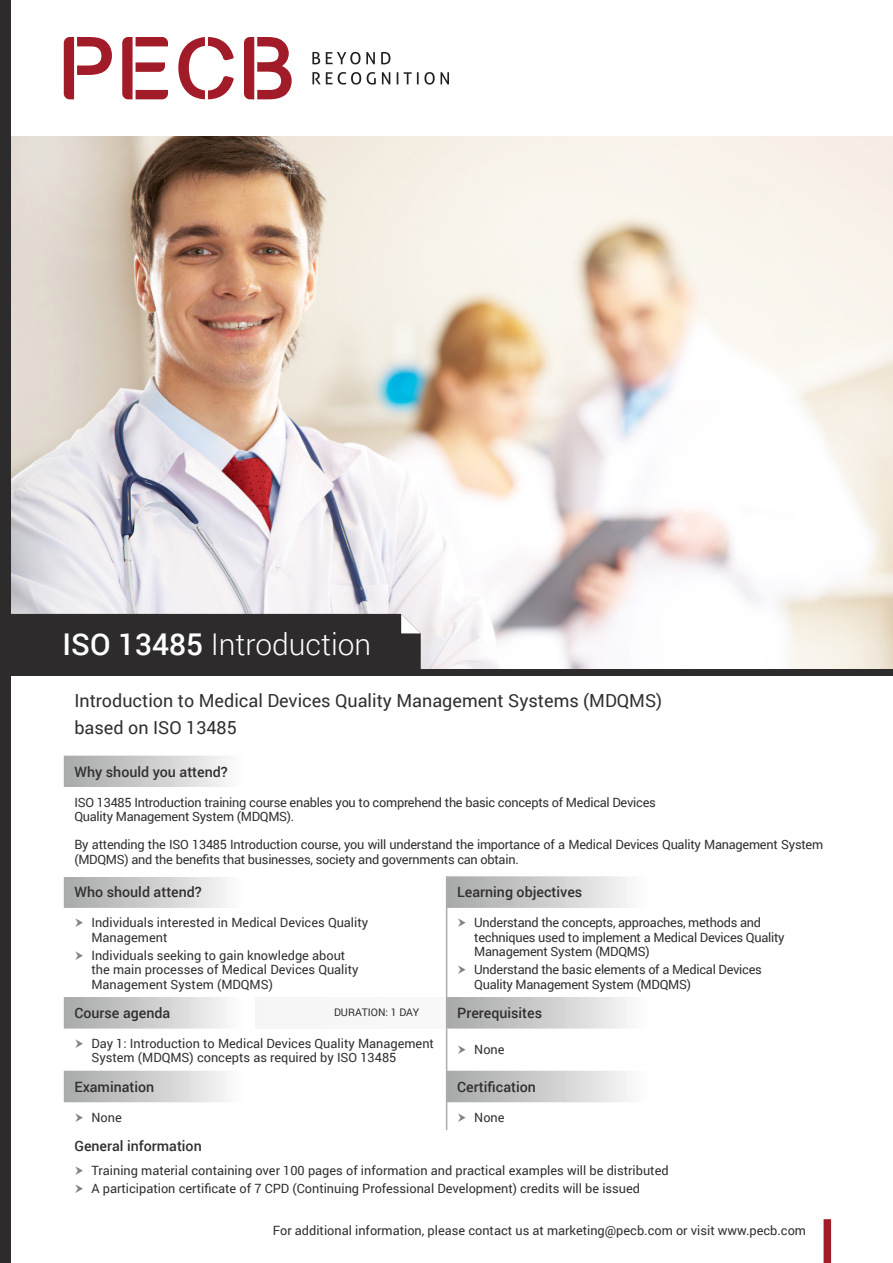
<style>
.page{position:relative;width:893px;height:1263px;background:#fff}
.page>*{position:absolute;margin:0;border:0;box-sizing:border-box;transform-origin:0 0}
.t1{font:300 30px "Roboto";color:#fff}
.t2{font:18px "Roboto";color:#312f30}
.Table1{font:500 14.25px "Roboto";color:#312f30}
.t3{font:12.75px/14.2px "Roboto";letter-spacing:-.01em;color:#312f30}
.Table1-2{font:10.5px "Roboto";color:#312f30}
.s1{font-weight:500}
</style>
<div class="page">
<img style="left:11px;top:136px;width:882px;height:533px">
<div style="left:824px;top:1219px;width:7px;height:44px;background:#a11e29"></div>
<div style="left:0;top:0;width:11px;height:1263px;background:#2e2b2c"></div>
<div style="left:11px;top:614px;width:410px;height:55px;background:#2e2b2c"></div>
<div style="left:0;top:669px;width:893px;height:7px;background:#2e2b2c"></div>
<svg style="left:64px;top:756px;width:382px;height:346px"></svg>
<div style="left:64px;top:787px;width:765px;height:89px;background:#fff"></div>
<svg style="left:447px;top:876px;width:182px;height:226px"></svg>
<div style="left:255px;top:997px;width:192px;height:31px;background:#f7f7f8"></div>
<hr style="left:446px;top:876px;width:1px;height:32px;background:#ababac">
<hr style="left:446px;top:908px;width:1px;height:89px;background:#ababac">
<hr style="left:446px;top:1028px;width:1px;height:43px;background:#ababac">
<hr style="left:446px;top:1071px;width:1px;height:31px;background:#ababac">
<svg style="left:446px;top:1102px;width:1px;height:28px"></svg>
<hr style="left:446px;top:997px;width:1px;height:31px;background:#ababac">
<svg style="left:64px;top:37px;width:48px;height:62px"></svg>
<svg style="left:122px;top:37px;width:46px;height:62px"></svg>
<svg style="left:178px;top:37px;width:56px;height:62px"></svg>
<svg style="left:244px;top:37px;width:48px;height:62px"></svg>
<svg style="left:312px;top:52px;width:8px;height:12px"></svg>
<svg style="left:326px;top:52px;width:49px;height:12px"></svg>
<svg style="left:381px;top:52px;width:9px;height:12px"></svg>
<svg style="left:312px;top:72px;width:49px;height:13px"></svg>
<svg style="left:367px;top:72px;width:9px;height:13px"></svg>
<svg style="left:382px;top:72px;width:8px;height:12px"></svg>
<svg style="left:397px;top:72px;width:1px;height:12px"></svg>
<svg style="left:404px;top:72px;width:45px;height:13px"></svg>
<svg style="left:75px;top:918px;width:8px;height:9px"></svg>
<svg style="left:75px;top:951px;width:8px;height:9px"></svg>
<svg style="left:458px;top:918px;width:8px;height:9px"></svg>
<svg style="left:458px;top:965px;width:8px;height:9px"></svg>
<svg style="left:75px;top:1039px;width:8px;height:9px"></svg>
<svg style="left:458px;top:1045px;width:8px;height:9px"></svg>
<p class="t1" style="left:63px;top:624px;width:310px"><span class="s1">ISO 13485</span> Introduction</p>
<p class="t2" style="left:74px;top:688px;width:589px">Introduction to Medical Devices Quality Management Systems (MDQMS)</p>
<p class="t2" style="left:74px;top:715px;width:164px">based on ISO 13485</p>
<p class="Table1" style="left:74px;top:761px;width:155px">Why should you attend?</p>
<p class="t3" style="left:74px;top:794px;width:583px">ISO 13485 Introduction training course enables you to comprehend the basic concepts of Medical Devices</p>
<p class="t3" style="left:74px;top:809px;width:221px">Quality Management System (MDQMS).</p>
<p class="t3" style="left:74px;top:837px;width:750px">By attending the ISO 13485 Introduction course, you will understand the importance of a Medical Devices Quality Management System (MDQMS) and the benefits that businesses, society and governments can obtain.</p>
<p class="Table1" style="left:74px;top:882px;width:129px">Who should attend?</p>
<p class="Table1" style="left:457px;top:882px;width:127px">Learning objectives</p>
<p class="t3" style="left:91px;top:915px;width:278px">Individuals interested in Medical Devices Quality<br>Management</p>
<p class="t3" style="left:91px;top:948px;width:269px">Individuals seeking to gain knowledge about the main processes of Medical Devices Quality<br>Management System (MDQMS)</p>
<p class="t3" style="left:474px;top:915px;width:312px">Understand the concepts, approaches, methods and techniques used to implement a Medical Devices Quality<br>Management System (MDQMS)</p>
<p class="t3" style="left:474px;top:962px;width:289px">Understand the basic elements of a Medical Devices<br>Quality Management System (MDQMS)</p>
<p class="Table1" style="left:74px;top:1003px;width:97px">Course agenda</p>
<p class="Table1-2" style="left:334px;top:1005px;width:87px">DURATION: 1 DAY</p>
<p class="Table1" style="left:457px;top:1003px;width:87px">Prerequisites</p>
<p class="t3" style="left:91px;top:1036px;width:344px">Day 1: Introduction to Medical Devices Quality Management<br>System (MDQMS) concepts as required by ISO 13485</p>
<p class="t3" style="left:474px;top:1042px;width:32px">None</p>
<p class="Table1" style="left:74px;top:1076px;width:81px">Examination</p>
<p class="Table1" style="left:457px;top:1076px;width:80px">Certification</p>
<p class="t3" style="left:91px;top:1109px;width:32px">None</p>
<p class="t3" style="left:474px;top:1109px;width:32px">None</p>
<p class="Table1" style="left:74px;top:1136px;width:129px">General information</p>
<p class="t3" style="left:91px;top:1162px;width:579px">Training material containing over 100 pages of information and practical examples will be distributed</p>
<p class="t3" style="left:91px;top:1181px;width:550px">A participation certificate of 7 CPD (Continuing Professional Development) credits will be issued</p>
<p class="t3" style="left:273px;top:1223px;width:535px">For additional information, please contact us at marketing@pecb.com or visit www.pecb.com</p>
</div>
